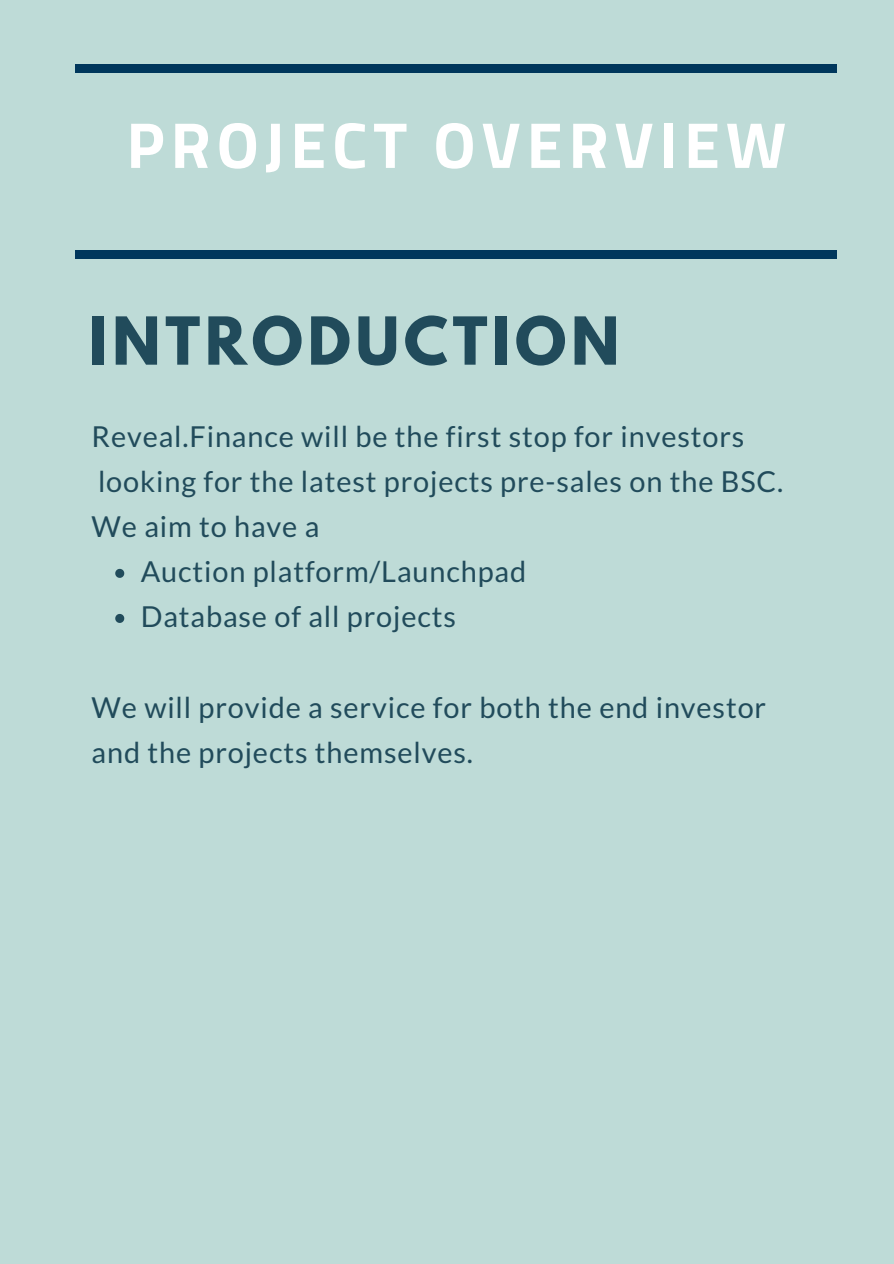
<style>
.page{position:relative;width:894px;height:1264px;background:#fff}
.page>*{position:absolute;margin:0;border:0;box-sizing:border-box;transform-origin:0 0}
.t1{font:700 64.95px "Titillium Web";letter-spacing:.09em;color:#fff}
.t2{font:700 58.5px "League Spartan";letter-spacing:.08em;color:#214b5b}
.t3{font:28.95px/45px "Lato";letter-spacing:.03em;color:#214b5b}
</style>
<div class="page">
<div style="left:0;top:0;width:893px;height:1263px;background:#bedbd7"></div>
<div style="left:75px;top:65px;width:761px;height:7px;background:#00375c"></div>
<svg style="left:115px;top:569px;width:9px;height:9px"></svg>
<svg style="left:115px;top:614px;width:9px;height:9px"></svg>
<div style="left:75px;top:250px;width:761px;height:8px;background:#00375c"></div>
<p class="t1" style="left:126px;top:94px;width:661px">PROJECT OVERVIEW</p>
<p class="t2" style="left:89px;top:312px;width:531px">INTRODUCTION</p>
<p class="t3" style="left:92px;top:413px;width:693px">Reveal.Finance will be the first stop for investors looking for the latest projects pre-sales on the BSC.<br>We aim to have a</p>
<p class="t3" style="left:141px;top:548px;width:387px">Auction platform/Launchpad</p>
<p class="t3" style="left:141px;top:593px;width:316px">Database of all projects</p>
<p class="t3" style="left:92px;top:684px;width:676px">We will provide a service for both the end investor and the projects themselves.</p>
</div>
